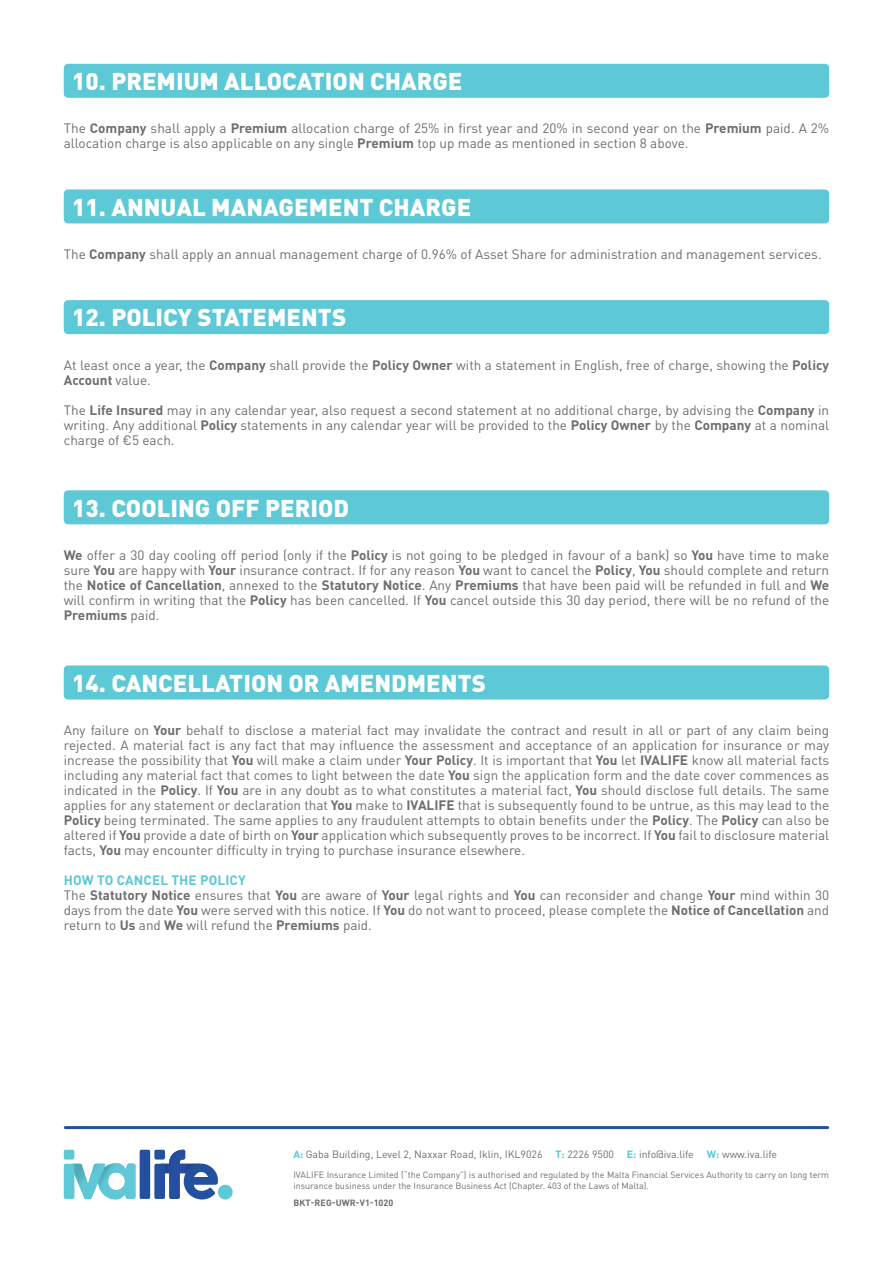
<style>
.page{position:relative;width:893px;height:1263px;background:#fff}
.page>*{position:absolute;margin:0;border:0;box-sizing:border-box;transform-origin:0 0}
.t1{font:900 24px "DIN Pro";color:#fff}
.t2{font:13.5px/15px "DIN Pro";color:#6c6d70;text-align:justify}
.t3{font:700 13.5px "DIN Pro";letter-spacing:.01em;color:#5dc8d6}
.t4{font:10.5px "DIN Pro";color:#6c6d70}
.t5{font:9px/10.5px "DIN Pro";color:#6c6d70}
.t6{font:700 9px "DIN Pro";letter-spacing:.01em;color:#6c6d70}
.s1{font-weight:700}
.s2{font-weight:700;color:#5dc8d6}
</style>
<div class="page">
<hr style="left:65px;top:1126px;width:763px;height:3px;background:#2351a0">
<div style="left:218px;top:1185px;width:15px;height:14px;background:#5dc8d6;border-radius:50%"></div>
<svg style="left:64px;top:1150px;width:154px;height:49px"></svg>
<div style="left:64px;top:64px;width:765px;height:34px;background:#5dc8d6;border-radius:4px"></div>
<div style="left:64px;top:189px;width:765px;height:34px;background:#5dc8d6;border-radius:4px"></div>
<div style="left:64px;top:300px;width:765px;height:34px;background:#5dc8d6;border-radius:4px"></div>
<div style="left:64px;top:490px;width:765px;height:34px;background:#5dc8d6;border-radius:4px"></div>
<div style="left:64px;top:665px;width:765px;height:34px;background:#5dc8d6;border-radius:4px"></div>
<p class="t1" style="left:72px;top:65px;width:392px">10. PREMIUM ALLOCATION CHARGE</p>
<p class="t2" style="left:64px;top:120px;width:767px">The <span class="s1">Company</span> shall apply a <span class="s1">Premium</span> allocation charge of 25% in first year and 20% in second year on the <span class="s1">Premium</span> paid. A 2% allocation charge is also applicable on any single <span class="s1">Premium</span> top up made as mentioned in section 8 above.</p>
<p class="t1" style="left:72px;top:191px;width:400px">11. ANNUAL MANAGEMENT CHARGE</p>
<p class="t2" style="left:64px;top:246px;width:759px">The <span class="s1">Company</span> shall apply an annual management charge of 0.96% of Asset Share for administration and management services.</p>
<p class="t1" style="left:72px;top:301px;width:275px">12. POLICY STATEMENTS</p>
<p class="t2" style="left:64px;top:357px;width:767px">At least once a year, the <span class="s1">Company</span> shall provide the <span class="s1">Policy Owner</span> with a statement in English, free of charge, showing the <span class="s1">Policy<br>Account</span> value.</p>
<p class="t2" style="left:64px;top:402px;width:767px">The <span class="s1">Life Insured</span> may in any calendar year, also request a second statement at no additional charge, by advising the <span class="s1">Company</span> in writing. Any additional <span class="s1">Policy</span> statements in any calendar year will be provided to the <span class="s1">Policy Owner</span> by the <span class="s1">Company</span> at a nominal charge of €5 each.</p>
<p class="t1" style="left:72px;top:491px;width:278px">13. COOLING OFF PERIOD</p>
<p class="t2" style="left:64px;top:547px;width:767px"><span class="s1">We</span> offer a 30 day cooling off period (only if the <span class="s1">Policy</span> is not going to be pledged in favour of a bank) so <span class="s1">You</span> have time to make sure <span class="s1">You</span> are happy with <span class="s1">Your</span> insurance contract. If for any reason <span class="s1">You</span> want to cancel the <span class="s1">Policy</span>, <span class="s1">You</span> should complete and return the <span class="s1">Notice of Cancellation</span>, annexed to the <span class="s1">Statutory Notice</span>. Any <span class="s1">Premiums</span> that have been paid will be refunded in full and <span class="s1">We </span>will confirm in writing that the <span class="s1">Policy</span> has been cancelled. If <span class="s1">You</span> cancel outside this 30 day period, there will be no refund of the <span class="s1">Premiums</span> paid.</p>
<p class="t1" style="left:72px;top:667px;width:415px">14. CANCELLATION OR AMENDMENTS</p>
<p class="t2" style="left:64px;top:722px;width:767px">Any failure on <span class="s1">Your</span> behalf to disclose a material fact may invalidate the contract and result in all or part of any claim being rejected. A material fact is any fact that may influence the assessment and acceptance of an application for insurance or may increase the possibility that <span class="s1">You</span> will make a claim under <span class="s1">Your Policy</span>. It is important that <span class="s1">You</span> let <span class="s1">IVALIFE</span> know all material facts including any material fact that comes to light between the date <span class="s1">You</span> sign the application form and the date cover commences as indicated in the <span class="s1">Policy</span>. If <span class="s1">You</span> are in any doubt as to what constitutes a material fact, <span class="s1">You</span> should disclose full details. The same applies for any statement or declaration that <span class="s1">You</span> make to <span class="s1">IVALIFE</span> that is subsequently found to be untrue, as this may lead to the <span class="s1">Policy</span> being terminated. The same applies to any fraudulent attempts to obtain benefits under the <span class="s1">Policy</span>. The <span class="s1">Policy</span> can also be altered if <span class="s1">You</span> provide a date of birth on <span class="s1">Your</span> application which subsequently proves to be incorrect. If <span class="s1">You</span> fail to disclosure material facts, <span class="s1">You</span> may encounter difficulty in trying to purchase insurance elsewhere.</p>
<p class="t3" style="left:64px;top:871px;width:183px">HOW TO CANCEL THE POLICY</p>
<p class="t2" style="left:64px;top:887px;width:767px">The <span class="s1">Statutory Notice</span> ensures that <span class="s1">You</span> are aware of <span class="s1">Your</span> legal rights and <span class="s1">You</span> can reconsider and change <span class="s1">Your</span> mind within 30 days from the date <span class="s1">You</span> were served with this notice. If <span class="s1">You</span> do not want to proceed, please complete the <span class="s1">Notice of Cancellation</span> and return to <span class="s1">Us</span> and <span class="s1">We</span> will refund the <span class="s1">Premiums</span> paid.</p>
<p class="t4" style="left:293px;top:1147px;width:485px"><span class="s2">A:</span> Gaba Building, Level 2, Naxxar Road, Iklin, IKL9026 <span class="s2">T:</span> 2226 9500 <span class="s2">E:</span> info@iva.life <span class="s2">W:</span> www.iva.life</p>
<p class="t5" style="left:293px;top:1169px;width:537px">IVALIFE Insurance Limited (“the Company”) is authorised and regulated by the Malta Financial Services Authority to carry on long term insurance business under the Insurance Business Act (Chapter. 403 of the Laws of Malta).</p>
<p class="t6" style="left:293px;top:1197px;width:101px">BKT-REG-UWR-V1-1020</p>
</div>
